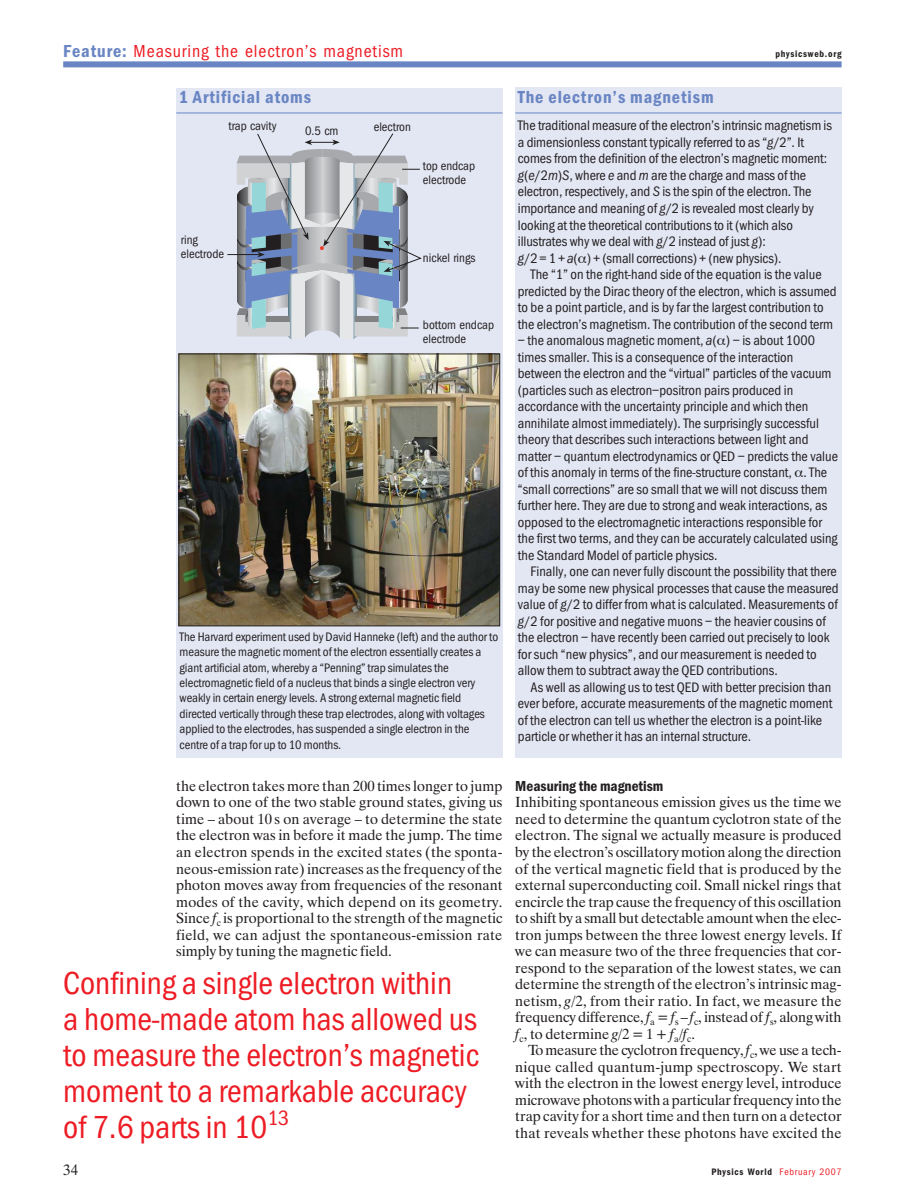
<style>
.page{position:relative;width:906px;height:1200px;background:#fff}
.page>*{position:absolute;margin:0;border:0;box-sizing:border-box;transform-origin:0 0}
.t1{font:33px/36px "Franklin Got Cd Io P";color:#ed1c24}
.t2{font:18px "Franklin Got Cd Io P";letter-spacing:.05em;color:#ed1c24}
.t3{font:600 18px "Franklin Got Cd Io P";letter-spacing:.05em;color:#6985c3}
.t4{font:600 15px "Franklin Got Cd Io P";color:#231f20}
.t5{font:15px "Dutch 801 BT";color:#231f20}
.t6{font:14.7px/16.5px "Dutch 801 BT";color:#231f20;text-align:justify}
.t7{font:14.25px/16.5px "Franklin Got Cd Io P";color:#231f20}
.t8{font:12.75px/15.5px "Franklin Got Cd Io P";letter-spacing:-.005em;color:#231f20}
.t9{font:600 9.75px "Franklin Got Cd Io P";letter-spacing:.075em;color:#231f20}
.s1{font-weight:600;color:#6985c3}
.s2{font-style:italic}
.s3{font-weight:400;color:#ed1c24}
</style>
<div class="page">
<div style="left:515px;top:88px;width:326px;height:669px;background:#e3e7f4"></div>
<hr style="left:515px;top:113px;width:326px;height:1px;background:#6985c3">
<div style="left:176px;top:88px;width:326px;height:669px;background:#e3e7f4"></div>
<hr style="left:227px;top:254px;width:32px;height:1px;background:#231f20">
<svg style="left:237px;top:133px;width:185px;height:207px"></svg>
<img style="left:181px;top:355px;width:317px;height:269px">
<div style="left:179px;top:353px;width:321px;height:273px;border:1px solid #231f20"></div>
<hr style="left:176px;top:113px;width:326px;height:1px;background:#6985c3">
<div style="left:63px;top:61px;width:778px;height:6px;background:#6985c3"></div>
<p class="t2" style="left:63px;top:44px;width:341px"><span class="s1">Feature:</span> Measuring the electron’s magnetism</p>
<p class="t9" style="left:775px;top:50px;width:68px">physicsweb.org</p>
<p class="t3" style="left:179px;top:90px;width:134px">1 Artificial atoms</p>
<p class="t8" style="left:228px;top:119px;width:50px">trap cavity</p>
<p class="t8" style="left:374px;top:120px;width:39px">electron</p>
<p class="t8" style="left:305px;top:124px;width:35px">0.5 cm</p>
<p class="t8" style="left:423px;top:160px;width:54px;line-height:14px">top endcap electrode</p>
<p class="t8" style="left:181px;top:234px;width:45px;line-height:14px">ring electrode</p>
<p class="t8" style="left:423px;top:251px;width:54px">nickel rings</p>
<p class="t8" style="left:423px;top:319px;width:73px;line-height:14px">bottom endcap electrode</p>
<p class="t8" style="left:180px;top:630px;width:320px">The Harvard experiment used by David Hanneke (left) and the author to measure the magnetic moment of the electron essentially creates a giant artificial atom, whereby a “Penning” trap simulates the electromagnetic field of a nucleus that binds a single electron very weakly in certain energy levels. A strong external magnetic field directed vertically through these trap electrodes, along with voltages applied to the electrodes, has suspended a single electron in the centre of a trap for up to 10 months.</p>
<p class="t3" style="left:518px;top:90px;width:197px">The electron’s magnetism</p>
<p class="t7" style="left:518px;top:119px;width:316px">The traditional measure of the electron’s intrinsic magnetism is a dimensionless constant typically referred to as “<span class="s2">g</span>/2”. It comes from the definition of the electron’s magnetic moment: <span class="s2">g</span>(<span class="s2">e</span>/2<span class="s2">m</span>)<span class="s2">S</span>, where <span class="s2">e</span> and <span class="s2">m</span> are the charge and mass of the electron, respectively, and <span class="s2">S</span> is the spin of the electron. The importance and meaning of <span class="s2">g</span>/2 is revealed most clearly by looking at the theoretical contributions to it (which also illustrates why we deal with <span class="s2">g</span>/2 instead of just <span class="s2">g</span>):<br><span class="s2">g</span>/2 = 1 + <span class="s2">a</span>( ) + (small corrections) + (new physics).</p>
<p class="t7" style="left:518px;top:267px;width:320px;text-indent:13px">The “1” on the right-hand side of the equation is the value predicted by the Dirac theory of the electron, which is assumed to be a point particle, and is by far the largest contribution to the electron’s magnetism. The contribution of the second term</p>
<p class="t7" style="left:518px;top:333px;width:322px">– the anomalous magnetic moment, <span class="s2">a</span>( ) – is about 1000 times smaller. This is a consequence of the interaction between the electron and the “virtual” particles of the vacuum (particles such as electron–positron pairs produced in accordance with the uncertainty principle and which then annihilate almost immediately). The surprisingly successful theory that describes such interactions between light and matter – quantum electrodynamics or QED – predicts the value of this anomaly in terms of the fine-structure constant, . The “small corrections” are so small that we will not discuss them further here. They are due to strong and weak interactions, as opposed to the electromagnetic interactions responsible for the first two terms, and they can be accurately calculated using the Standard Model of particle physics.</p>
<p class="t7" style="left:518px;top:564px;width:322px;text-indent:13px">Finally, one can never fully discount the possibility that there may be some new physical processes that cause the measured value of <span class="s2">g</span>/2 to differ from what is calculated. Measurements of <span class="s2">g</span>/2 for positive and negative muons – the heavier cousins of the electron – have recently been carried out precisely to look for such “new physics”, and our measurement is needed to allow them to subtract away the QED contributions.</p>
<p class="t7" style="left:518px;top:680px;width:316px;text-indent:13px">As well as allowing us to test QED with better precision than ever before, accurate measurements of the magnetic moment of the electron can tell us whether the electron is a point-like particle or whether it has an internal structure.</p>
<p class="t6" style="left:176px;top:779px;width:328px">the electron takes more than 200 times longer to jump down to one of the two stable ground states, giving us time – about 10 s on average – to determine the state the electron was in before it made the jump. The time an electron spends in the excited states (the sponta&shy;neous-emission rate) increases as the frequency of the photon moves away from frequencies of the resonant modes of the cavity, which depend on its geometry.<br>Since <span class="s2">f</span><sub>c</sub> is proportional to the strength of the magnetic field, we can adjust the spontaneous-emission rate simply by tuning the magnetic field.</p>
<p class="t4" style="left:515px;top:780px;width:150px">Measuring the magnetism</p>
<p class="t6" style="left:515px;top:795px;width:328px">Inhibiting spontaneous emission gives us the time we need to determine the quantum cyclotron state of the electron. The signal we actually measure is produced by the electron’s oscillatory motion along the direction of the vertical magnetic field that is produced by the external superconducting coil. Small nickel rings that encircle the trap cause the frequency of this oscillation to shift by a small but detectable amount when the elec&shy;tron jumps between the three lowest energy levels. If we can measure two of the three frequencies that cor&shy;respond to the separation of the lowest states, we can determine the strength of the electron’s intrinsic mag&shy;netism, <span class="s2">g</span>/2, from their ratio. In fact, we measure the frequency difference, <span class="s2">f</span><sub>a</sub> =<span class="s2">f</span><sub>s</sub> – <span class="s2">f</span><sub>c</sub>, instead of <span class="s2">f</span><sub>s</sub>, along with <span class="s2">f</span><sub>c</sub>, to determine <span class="s2">g</span>/2 = 1 + <span class="s2">f</span><sub>a</sub>/<span class="s2">f</span><sub>c</sub>.</p>
<p class="t6" style="left:515px;top:1043px;width:328px;text-indent:13px">To measure the cyclotron frequency, <span class="s2">f</span><sub>c</sub>, we use a tech&shy;nique called quantum-jump spectroscopy. We start with the electron in the lowest energy level, introduce microwave photons with a particular frequency into the trap cavity for a short time and then turn on a detector that reveals whether these photons have excited the</p>
<h1 class="t1" style="left:63px;top:967px;width:417px">Confining a single electron within<br>a home-made atom has allowed us to measure the electron’s magnetic moment to a remarkable accuracy of 7.6 parts in 10<sup>13</sup></h1>
<p class="t5" style="left:63px;top:1163px;width:16px">34</p>
<p class="t9" style="left:711px;top:1167px;width:132px">Physics World <span class="s3">February 2007</span></p>
</div>
